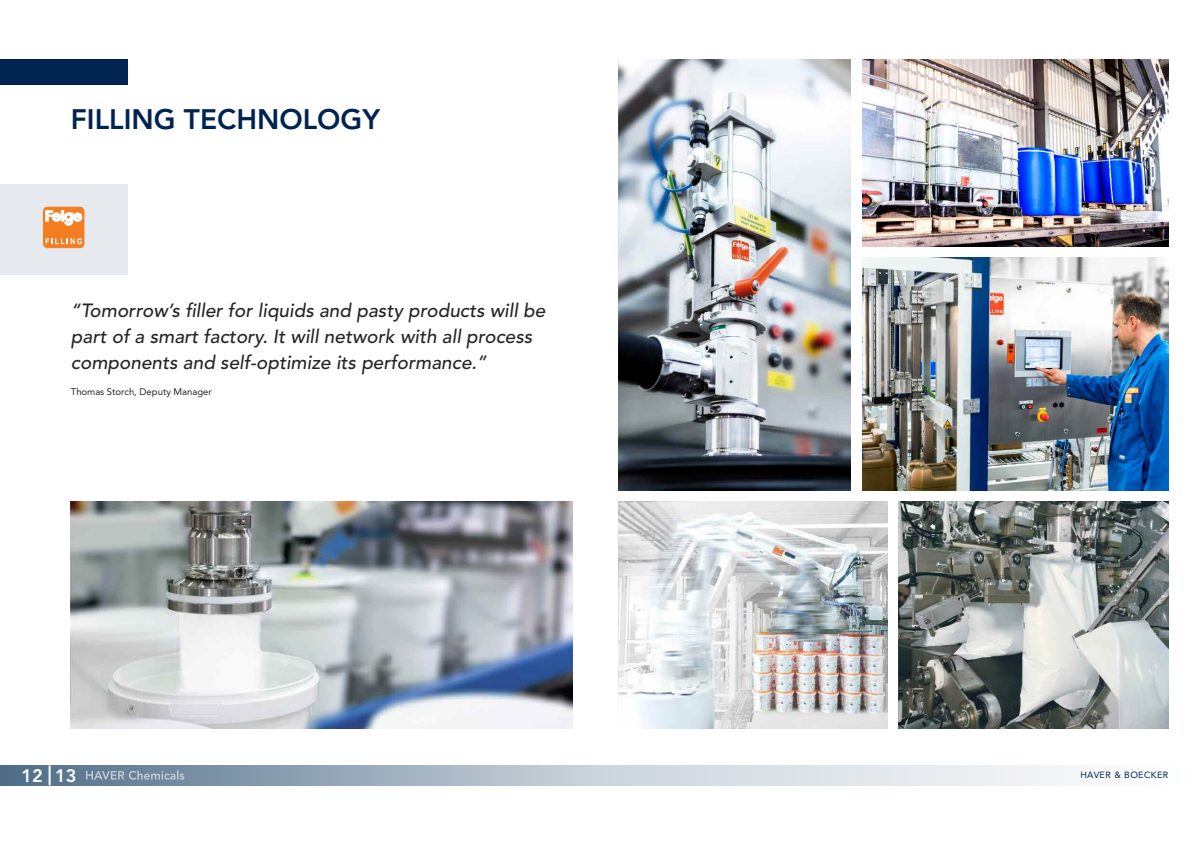
<style>
.page{position:relative;width:1191px;height:842px;background:#fff}
.page>*{position:absolute;margin:0;border:0;box-sizing:border-box;transform-origin:0 0}
.t1{font:800 28px "Avenir LT Std";color:#00244f}
.t2{font:italic 500 19px/26px "Avenir LT Std";color:#272627}
.t3{font:800 18px "Avenir LT Std";color:#fff}
.t4{font:9.5px "Avenir LT Std";color:#272627}
.t5{font:9px "Avenir LT Std";letter-spacing:.05em;color:#00244f}
</style>
<div class="page">
<img style="left:899px;top:502px;width:269px;height:227px">
<div style="left:0;top:60px;width:128px;height:25px;background:#00244f"></div>
<img style="left:71px;top:502px;width:502px;height:227px">
<img style="left:862px;top:60px;width:306px;height:187px">
<img style="left:862px;top:258px;width:306px;height:232px">
<svg style="left:844px;top:59px;width:7px;height:343px"></svg>
<img style="left:618px;top:60px;width:232px;height:430px">
<img style="left:618px;top:502px;width:269px;height:227px">
<div style="left:0;top:184px;width:128px;height:91px;background:#e6e9ed"></div>
<div style="left:43px;top:207px;width:41px;height:41px;background:#f47d21;border-radius:4px"></div>
<div style="left:43px;top:207px;width:41px;height:41px;border:1px solid #f47d21;border-radius:4px"></div>
<svg style="left:46px;top:238px;width:36px;height:6px"></svg>
<svg style="left:46px;top:211px;width:36px;height:14px"></svg>
<div style="left:0;top:765px;width:595px;height:20px;background:linear-gradient(to right,#4f6d88,#cbd3dc)"></div>
<hr style="left:49px;top:765px;width:2px;height:20px;background:#fff">
<div style="left:595px;top:765px;width:596px;height:20px;background:linear-gradient(to right,#ccd5dd,#fefefe)"></div>
<img style="left:86px;top:770px;width:98px;height:10px">
<h1 class="t1" style="left:71px;top:108px;width:311px">FILLING TECHNOLOGY</h1>
<p class="t2" style="left:71px;top:299px;width:476px">“Tomorrow’s filler for liquids and pasty products will be part of a smart factory. It will network with all process components and self-optimize its performance.”</p>
<p class="t4" style="left:71px;top:388px;width:142px">Thomas Storch, Deputy Manager</p>
<p class="t3" style="left:21px;top:768px;width:57px">12 13</p>
<p class="t5" style="left:1080px;top:771px;width:89px">HAVER &amp; BOECKER</p>
</div>
